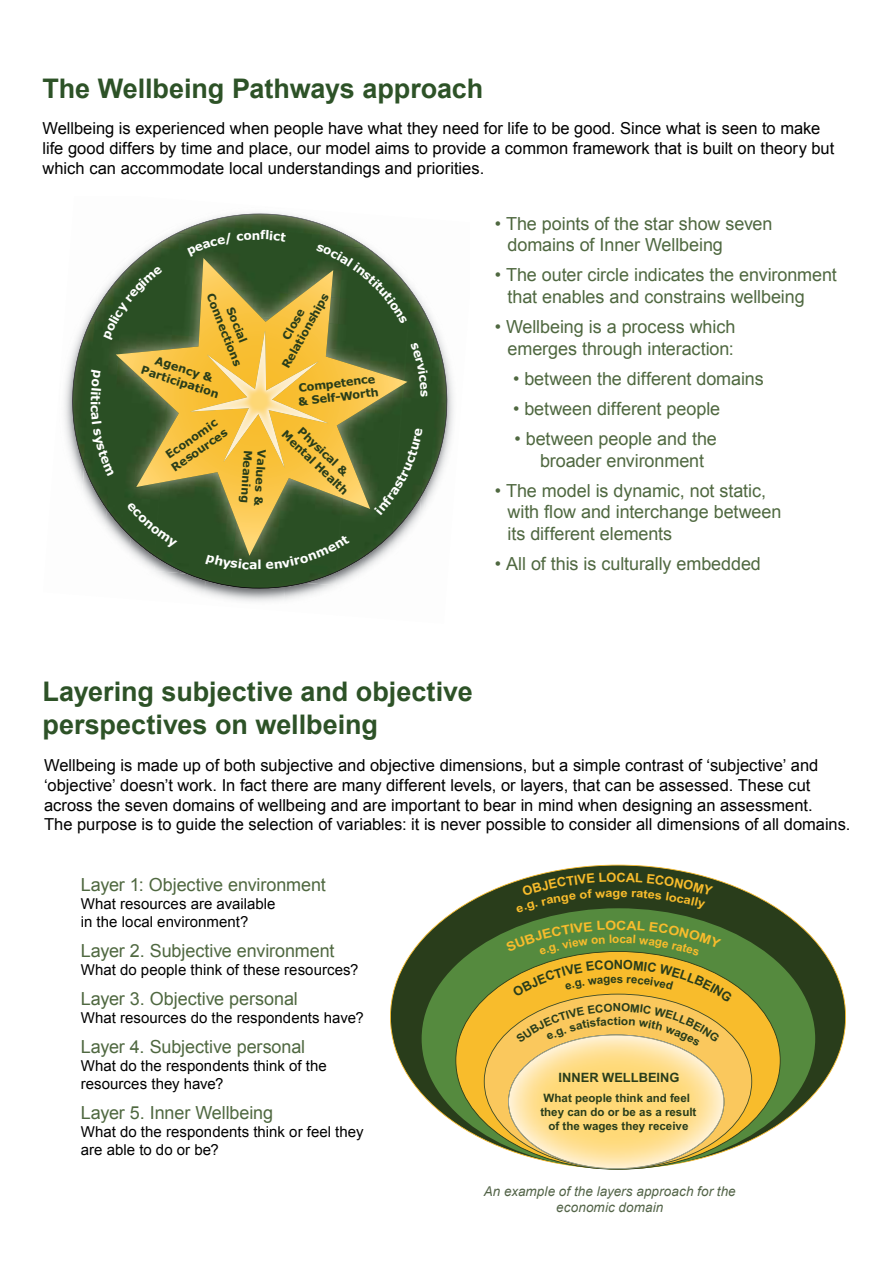
<style>
.page{position:relative;width:893px;height:1263px;background:#fff}
.page>*{position:absolute;margin:0;border:0;box-sizing:border-box;transform-origin:0 0}
.t1{font:700 27px/32.4px "Arial";color:#2d5227}
.t2{font:18px/21.6px "Arial";letter-spacing:-.005em;color:#4f6840}
.t3{font:16.5px/19.8px "Arial";color:#000}
.t4{font:15px/18px "Arial";letter-spacing:.005em;color:#000}
.t5{font:italic 13.5px/16.2px "Arial";letter-spacing:.005em;color:#536448;text-align:center}
.t6{font:700 12.9px "Arial";color:#293d1b}
.t7{font:700 12.45px "Verdana";color:#fff}
.t8{font:700 11.55px/13.8px "Arial";color:#293d1b;text-align:center}
.t9{font:700 11.25px/13.6px "Verdana";color:#293d1a;text-align:center}
</style>
<div class="page">
<img style="left:64px;top:358px;width:15px;height:123px">
<img style="left:449px;top:366px;width:5px;height:81px">
<img style="left:79px;top:467px;width:3px;height:21px">
<img style="left:176px;top:212px;width:173px;height:23px">
<img style="left:434px;top:332px;width:15px;height:159px">
<img style="left:71px;top:323px;width:13px;height:144px">
<img style="left:186px;top:577px;width:120px;height:13px">
<img style="left:434px;top:323px;width:2px;height:9px">
<img style="left:82px;top:467px;width:23px;height:59px">
<img style="left:105px;top:510px;width:2px;height:19px">
<img style="left:135px;top:557px;width:19px;height:14px">
<img style="left:154px;top:557px;width:1px;height:16px">
<img style="left:306px;top:583px;width:31px;height:2px">
<img style="left:137px;top:233px;width:68px;height:25px">
<img style="left:205px;top:235px;width:158px;height:23px">
<img style="left:84px;top:302px;width:32px;height:163px">
<img style="left:407px;top:300px;width:27px;height:211px">
<img style="left:407px;top:323px;width:2px;height:58px">
<img style="left:107px;top:359px;width:9px;height:180px">
<img style="left:155px;top:556px;width:77px;height:21px">
<img style="left:258px;top:570px;width:85px;height:13px">
<img style="left:232px;top:570px;width:30px;height:9px">
<img style="left:140px;top:233px;width:38px;height:24px">
<img style="left:134px;top:256px;width:8px;height:2px">
<img style="left:407px;top:281px;width:14px;height:24px">
<img style="left:96px;top:300px;width:2px;height:10px">
<img style="left:419px;top:304px;width:15px;height:30px">
<img style="left:84px;top:465px;width:23px;height:45px">
<img style="left:407px;top:515px;width:14px;height:18px">
<img style="left:107px;top:508px;width:9px;height:29px">
<img style="left:365px;top:556px;width:24px;height:1px">
<img style="left:134px;top:556px;width:21px;height:1px">
<img style="left:337px;top:556px;width:28px;height:16px">
<img style="left:155px;top:556px;width:33px;height:18px">
<img style="left:303px;top:571px;width:34px;height:12px">
<svg style="left:116px;top:258px;width:291px;height:298px;background:#81833d"></svg>
<img style="left:190px;top:331px;width:138px;height:137px">
<svg style="left:390px;top:865px;width:456px;height:259px"></svg>
<div style="left:422px;top:908px;width:393px;height:261px;background:#558a3e;border-radius:50%"></div>
<svg style="left:455px;top:951px;width:326px;height:219px"></svg>
<svg style="left:484px;top:994px;width:268px;height:175px"></svg>
<svg style="left:98px;top:266px;width:65px;height:74px;background:#45643f"></svg>
<svg style="left:187px;top:230px;width:99px;height:27px;background:#2c4f25"></svg>
<svg style="left:316px;top:243px;width:91px;height:81px;background:#5d7247"></svg>
<svg style="left:411px;top:342px;width:17px;height:55px"></svg>
<div style="left:90px;top:370px;width:24px;height:106px;background:#2a4f24"></div>
<div style="left:127px;top:502px;width:51px;height:47px;background:#2a4f24"></div>
<svg style="left:206px;top:534px;width:144px;height:36px;background:#36562a"></svg>
<div style="left:374px;top:428px;width:49px;height:87px;background:#2a4f24"></div>
<svg style="left:516px;top:872px;width:197px;height:40px;background:#314522"></svg>
<svg style="left:505px;top:920px;width:228px;height:249px"></svg>
<h1 class="t1" style="left:43px;top:73px;width:442px">The Wellbeing Pathways approach</h1>
<p class="t3" style="left:43px;top:119px;width:793px">Wellbeing is experienced when people have what they need for life to be good. Since what is seen to make life good differs by time and place, our model aims to provide a common framework that is built on theory but which can accommodate local understandings and priorities.</p>
<p class="t7" style="left:103px;top:401px;width:6px;rotate:90deg">i</p>
<p class="t9" style="left:229px;top:286px;width:78px;rotate:68deg">Social<br>Connections</p>
<p class="t9" style="left:148px;top:350px;width:83px;rotate:18deg">Agency &amp;<br>Participation</p>
<p class="t9" style="left:161px;top:451px;width:67px;text-align:left;rotate:-35deg">Economic<br>Resources</p>
<p class="t9" style="left:269px;top:450px;width:57px;text-align:left;rotate:94deg">Values &amp;<br>Meaning</p>
<p class="t9" style="left:267px;top:357px;width:85px;rotate:-61deg">Close<br>Relationships</p>
<p class="t9" style="left:296px;top:381px;width:83px;text-align:left;rotate:-7deg">Competence &amp; Self-Worth</p>
<p class="t9" style="left:298px;top:417px;width:88px;rotate:44deg">Physical &amp;<br>Mental Health</p>
<p class="t2" style="left:507px;top:213px;width:266px;text-indent:-13px">• The points of the star show seven domains of Inner Wellbeing</p>
<p class="t2" style="left:507px;top:264px;width:331px;text-indent:-13px">• The outer circle indicates the environment that enables and constrains wellbeing</p>
<p class="t2" style="left:495px;top:316px;width:242px;text-align:right">• Wellbeing is a process which emerges through interaction:</p>
<p class="t2" style="left:513px;top:368px;width:252px">• between the different domains</p>
<p class="t2" style="left:513px;top:398px;width:209px">• between different people</p>
<p class="t2" style="left:540px;top:428px;width:178px;text-indent:-26px">• between people and the broader environment</p>
<p class="t2" style="left:507px;top:480px;width:275px;text-indent:-13px">• The model is dynamic, not static, with flow and interchange between its different elements</p>
<p class="t2" style="left:495px;top:553px;width:268px">• All of this is culturally embedded</p>
<h1 class="t1" style="left:43px;top:676px;width:432px">Layering subjective and objective perspectives on wellbeing</h1>
<p class="t3" style="left:44px;top:755px;width:808px">Wellbeing is made up of both subjective and objective dimensions, but a simple contrast of ‘subjective’ and ‘objective’ doesn’t work. In fact there are many different levels, or layers, that can be assessed. These cut across the seven domains of wellbeing and are important to bear in mind when designing an assessment.<br>The purpose is to guide the selection of variables: it is never possible to consider all dimensions of all domains.</p>
<p class="t2" style="left:81px;top:874px;width:246px">Layer 1: Objective environment</p>
<p class="t4" style="left:81px;top:894px;width:196px">What resources are available in the local environment?</p>
<p class="t2" style="left:81px;top:940px;width:255px">Layer 2. Subjective environment</p>
<p class="t4" style="left:81px;top:961px;width:279px">What do people think of these resources?</p>
<p class="t2" style="left:81px;top:988px;width:219px">Layer 3. Objective personal</p>
<p class="t4" style="left:81px;top:1009px;width:284px">What resources do the respondents have?</p>
<p class="t2" style="left:81px;top:1036px;width:226px">Layer 4. Subjective personal</p>
<p class="t4" style="left:81px;top:1057px;width:248px">What do the respondents think of the resources they have?</p>
<p class="t2" style="left:81px;top:1102px;width:194px">Layer 5. Inner Wellbeing</p>
<p class="t4" style="left:81px;top:1123px;width:284px">What do the respondents think or feel they are able to do or be?</p>
<p class="t6" style="left:559px;top:1069px;width:122px">INNER WELLBEING</p>
<p class="t8" style="left:540px;top:1091px;width:158px">What people think and feel they can do or be as a result of the wages they receive</p>
<p class="t5" style="left:484px;top:1183px;width:254px">An example of the layers approach for the economic domain</p>
</div>
